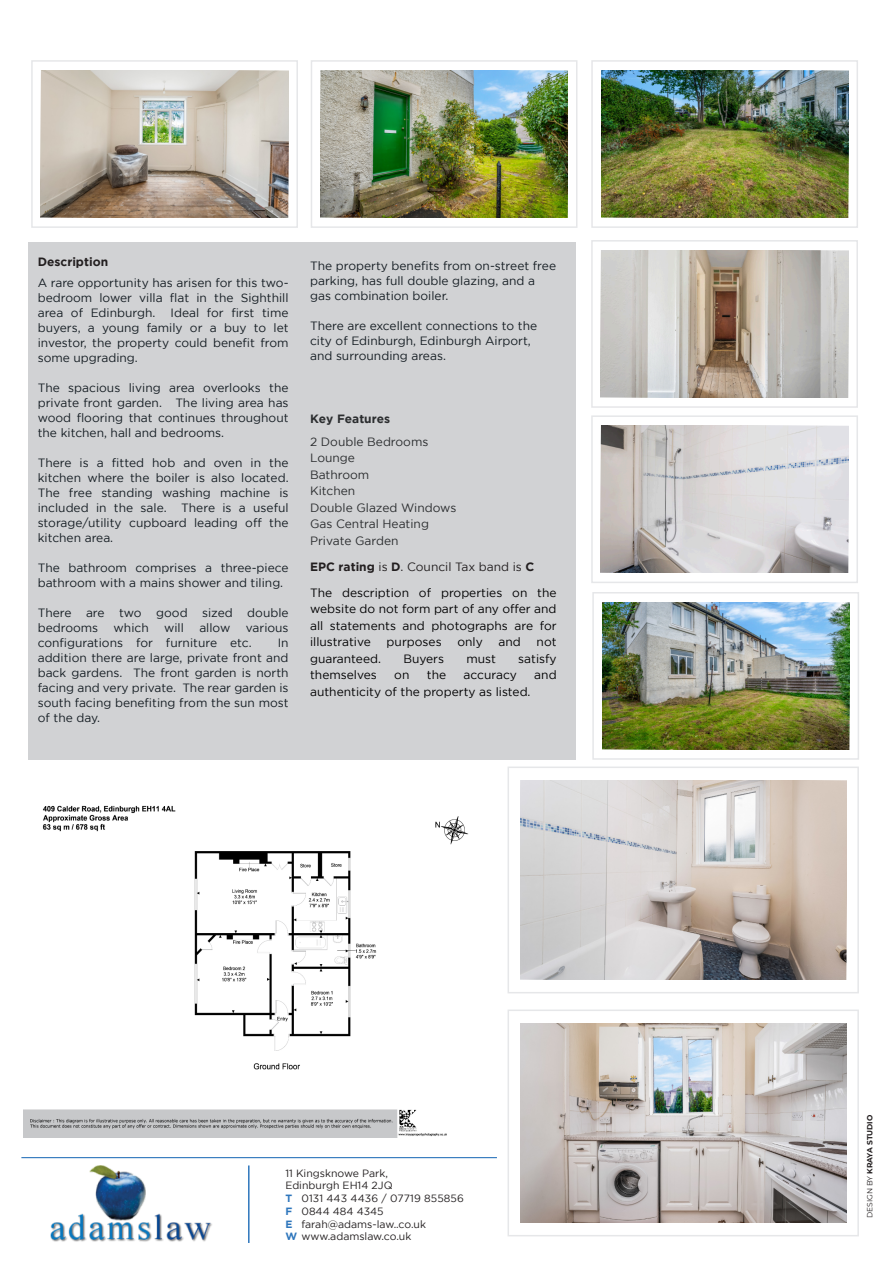
<style>
.page{position:relative;width:893px;height:1263px;background:#fff}
.page>*{position:absolute;margin:0;border:0;box-sizing:border-box;transform-origin:0 0}
.t1{font:12px/15px "Gotham";color:#151d23;text-align:justify}
.t2{font:12px/16.5px "Gotham";color:#000001}
.t3{font:12px/16.5px "Gotham";color:#2b2d2f}
.t4{font:700 12px "Gotham";color:#231f20}
.t5{font:700 12px "Gotham";color:#2b2d2f}
.t6{font:10.5px/12.8px "Gotham";color:#231f20}
.t7{font:700 7.5px "Montserrat";color:#231f20}
.s1{font-weight:700;color:#231f20}
.s2{color:#231f20}
.s3{font-weight:700;color:#2e76bc}
.s4{font-weight:400}
</style>
<div class="page">
<div style="left:508px;top:1009px;width:351px;height:227px;background:#fff;border:2px solid #e6e7e9"></div>
<img style="left:520px;top:1023px;width:326px;height:200px">
<div style="left:508px;top:766px;width:351px;height:227px;background:#fff;border:2px solid #e6e7e9"></div>
<div style="left:591px;top:60px;width:267px;height:168px;background:#fff;border:2px solid #e6e7e9"></div>
<img style="left:601px;top:71px;width:247px;height:147px">
<div style="left:311px;top:60px;width:266px;height:168px;background:#fff;border:2px solid #e6e7e9"></div>
<img style="left:320px;top:71px;width:248px;height:147px">
<div style="left:31px;top:60px;width:267px;height:168px;background:#fff;border:2px solid #e6e7e9"></div>
<img style="left:41px;top:71px;width:247px;height:147px">
<div style="left:591px;top:240px;width:267px;height:168px;background:#fff;border:2px solid #e6e7e9"></div>
<div style="left:591px;top:415px;width:267px;height:168px;background:#fff;border:2px solid #e6e7e9"></div>
<div style="left:592px;top:592px;width:267px;height:168px;background:#fff;border:2px solid #e6e7e9"></div>
<img style="left:601px;top:250px;width:247px;height:147px">
<img style="left:601px;top:426px;width:247px;height:147px">
<img style="left:602px;top:602px;width:247px;height:147px">
<img style="left:520px;top:780px;width:326px;height:200px">
<div style="left:28px;top:242px;width:548px;height:518px;background:#d1d2d4"></div>
<hr style="left:248px;top:1165px;width:2px;height:78px;background:#2e76bc">
<hr style="left:21px;top:1157px;width:476px;height:1px;background:#2e76bc">
<img style="left:50px;top:1165px;width:162px;height:77px">
<img style="left:24px;top:805px;width:445px;height:332px">
<p class="t4" style="left:38px;top:257px;width:72px">Description</p>
<p class="t1" style="left:38px;top:276px;width:252px">A rare opportunity has arisen for this two&shy;bedroom lower villa flat in the Sighthill area of Edinburgh.</p>
<p class="t1" style="left:38px;top:306px;width:252px;text-indent:133px">Ideal for first time buyers, a young family or a buy to let investor, the property could benefit from some upgrading.</p>
<p class="t1" style="left:38px;top:381px;width:252px">The spacious living area overlooks the private front garden. The living area has wood flooring that continues throughout the kitchen, hall and bedrooms.</p>
<p class="t1" style="left:38px;top:456px;width:252px">There is a fitted hob and oven in the kitchen where the boiler is also located.<br>The free standing washing machine is included in the sale. There is a useful storage/utility cupboard leading off the kitchen area.</p>
<p class="t1" style="left:38px;top:561px;width:252px">The bathroom comprises a three-piece bathroom with a mains shower and tiling.</p>
<p class="t1" style="left:38px;top:606px;width:252px">There are two good sized double bedrooms</p>
<p class="t1" style="left:114px;top:621px;width:37px">which</p>
<p class="t1" style="left:164px;top:621px;width:21px">will</p>
<p class="t1" style="left:199px;top:621px;width:33px">allow</p>
<p class="t1" style="left:38px;top:621px;width:252px;text-indent:208px">various configurations for furniture etc.</p>
<p class="t1" style="left:38px;top:636px;width:252px;text-indent:240px">In addition there are large, private front and back gardens. The front garden is north facing and very private. The rear garden is south facing benefiting from the sun most of the day.</p>
<p class="t1" style="left:310px;top:259px;width:248px;text-align:left">The property benefits from on-street free parking, has full double glazing, and a gas combination boiler.</p>
<p class="t1" style="left:310px;top:319px;width:229px;text-align:left">There are excellent connections to the city of Edinburgh, Edinburgh Airport, and surrounding areas.</p>
<p class="t5" style="left:310px;top:415px;width:82px">Key Features</p>
<p class="t3" style="left:310px;top:434px;width:148px">2 Double Bedrooms<br>Lounge<br>Bathroom<br>Kitchen<br>Double Glazed Windows<br>Gas Central Heating<br>Private Garden</p>
<p class="t2" style="left:310px;top:554px;width:248px;line-height:25.8px"><span class="s1">EPC rating</span> <span class="s2">is</span> <span class="s1">D</span><span class="s2">. Council Tax band is</span> <span class="s1">C<br></span>The description of properties on the</p>
<p class="t2" style="left:310px;top:601px;width:248px;text-align:justify">website do not form part of any offer and all statements and photographs are for illustrative</p>
<p class="t2" style="left:387px;top:634px;width:56px">purposes</p>
<p class="t2" style="left:457px;top:634px;width:27px">only</p>
<p class="t2" style="left:499px;top:634px;width:24px">and</p>
<p class="t2" style="left:537px;top:634px;width:21px">not</p>
<p class="t2" style="left:310px;top:651px;width:72px">guaranteed.</p>
<p class="t2" style="left:403px;top:651px;width:42px">Buyers</p>
<p class="t2" style="left:466px;top:651px;width:31px">must</p>
<p class="t2" style="left:518px;top:651px;width:40px">satisfy</p>
<p class="t2" style="left:310px;top:667px;width:68px">themselves</p>
<p class="t2" style="left:394px;top:667px;width:17px">on</p>
<p class="t2" style="left:427px;top:667px;width:21px">the</p>
<p class="t2" style="left:464px;top:667px;width:55px">accuracy</p>
<p class="t2" style="left:534px;top:667px;width:24px">and</p>
<p class="t2" style="left:310px;top:684px;width:222px">authenticity of the property as listed.</p>
<p class="t6" style="left:285px;top:1167px;width:180px">11 Kingsknowe Park,<br>Edinburgh EH14 2JQ<br><span class="s3">T</span> 0131 443 4436 / 07719 855856<br><span class="s3">F</span> 0844 484 4345<br><span class="s3">E</span> farah@adams-law..co.uk<br><span class="s3">W</span> www.adamslaw.co.uk</p>
<p class="t7" style="left:865px;top:1218px;width:105px;rotate:-90deg"><span class="s4">DESIGN BY</span> KRAYA STUDIO</p>
</div>
